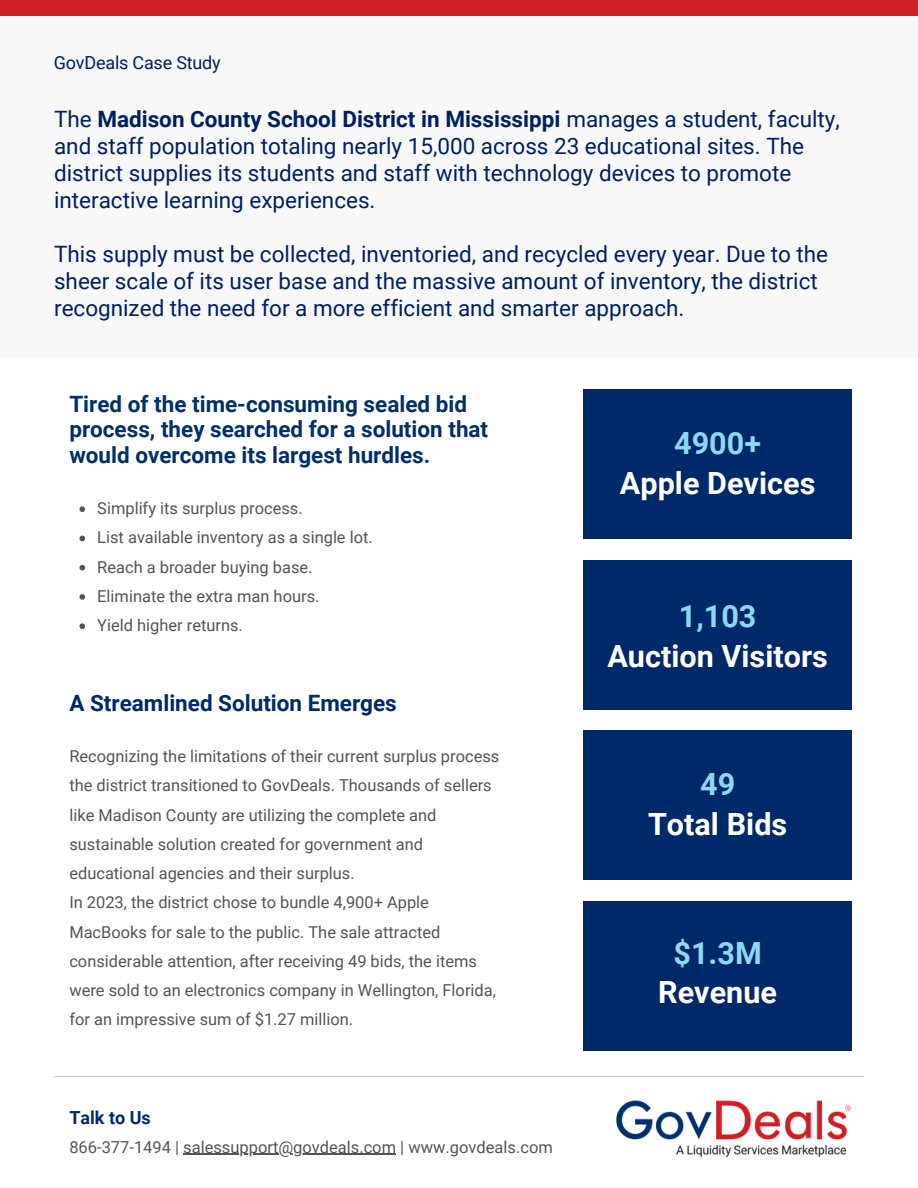
<style>
.page{position:relative;width:918px;height:1188px;background:#fff}
.page>*{position:absolute;margin:0;border:0;box-sizing:border-box;transform-origin:0 0}
.t1{font:700 30.6px/39.3px "Roboto";color:#fff;text-align:center}
.t2{font:22.5px/27px "Roboto";color:#001f61}
.t3{font:700 22.5px/25.8px "Roboto";color:#002f6a}
.t4{font:700 22.5px "Roboto";color:#002969}
.t5{font:18px "Roboto";letter-spacing:-.01em;color:#001f61}
.t6{font:700 18px "Roboto";color:#002969}
.t7{font:16.5px/29.2px "Roboto";color:#545453}
.s1{font-weight:700}
.s2{color:#8dd8f2}
</style>
<div class="page">
<div style="left:0;top:8px;width:918px;height:350px;background:#f8f8f8"></div>
<div style="left:0;top:0;width:918px;height:15px;background:#cd2026"></div>
<hr style="left:54px;top:1076px;width:810px;height:1px;background:#c6c6c6">
<div style="left:584px;top:390px;width:268px;height:149px;background:#002969"></div>
<svg style="left:79px;top:506px;width:6px;height:6px"></svg>
<svg style="left:79px;top:536px;width:6px;height:5px"></svg>
<svg style="left:79px;top:565px;width:6px;height:5px"></svg>
<svg style="left:79px;top:594px;width:6px;height:6px"></svg>
<svg style="left:79px;top:623px;width:6px;height:6px"></svg>
<div style="left:584px;top:560px;width:268px;height:150px;background:#002969"></div>
<div style="left:584px;top:730px;width:268px;height:150px;background:#002969"></div>
<div style="left:584px;top:901px;width:268px;height:149px;background:#002969"></div>
<img style="left:616px;top:1100px;width:235px;height:58px">
<hr style="left:183px;top:1154px;width:213px;height:1px;background:#545453">
<p class="t5" style="left:54px;top:52px;width:168px">GovDeals Case Study</p>
<h3 class="t2" style="left:54px;top:106px;width:787px">The <span class="s1">Madison County School District in Mississippi</span> manages a student, faculty, and staff population totaling nearly 15,000 across 23 educational sites. The district supplies its students and staff with technology devices to promote interactive learning experiences.</h3>
<h3 class="t2" style="left:54px;top:241px;width:776px">This supply must be collected, inventoried, and recycled every year. Due to the sheer scale of its user base and the massive amount of inventory, the district recognized the need for a more efficient and smarter approach.</h3>
<p class="t3" style="left:69px;top:391px;width:420px">Tired of the time-consuming sealed bid process, they searched for a solution that would overcome its largest hurdles.</p>
<h2 class="t7" style="left:97px;top:494px;width:207px">Simplify its surplus process.</h2>
<p class="t7" style="left:97px;top:523px;width:277px">List available inventory as a single lot.</p>
<p class="t7" style="left:97px;top:552px;width:217px">Reach a broader buying base.</p>
<p class="t7" style="left:97px;top:582px;width:224px">Eliminate the extra man hours.</p>
<p class="t7" style="left:97px;top:611px;width:147px">Yield higher returns.</p>
<h1 class="t4" style="left:69px;top:690px;width:329px">A Streamlined Solution Emerges</h1>
<h2 class="t7" style="left:69px;top:742px;width:432px">Recognizing the limitations of their current surplus process the district transitioned to GovDeals. Thousands of sellers like Madison County are utilizing the complete and sustainable solution created for government and educational agencies and their surplus.</h2>
<h1 class="t7" style="left:69px;top:888px;width:428px">In 2023, the district chose to bundle 4,900+ Apple MacBooks for sale to the public. The sale attracted considerable attention, after receiving 49 bids, the items were sold to an electronics company in Wellington, Florida, for an impressive sum of $1.27 million.</h1>
<p class="t6" style="left:69px;top:1107px;width:83px">Talk to Us</p>
<h4 class="t7" style="left:69px;top:1132px;width:485px">866-377-1494 | salessupport@govdeals.com | www.govdeals.com</h4>
<p class="t1" style="left:620px;top:424px;width:197px"><span class="s2">4900+<br></span>Apple Devices</p>
<p class="t1" style="left:607px;top:597px;width:222px"><span class="s2">1,103<br></span>Auction Visitors</p>
<h1 class="t1" style="left:648px;top:765px;width:141px"><span class="s2">49<br></span>Total Bids</h1>
<h1 class="t1" style="left:658px;top:934px;width:120px"><span class="s2">$1.3M<br></span>Revenue</h1>
</div>
